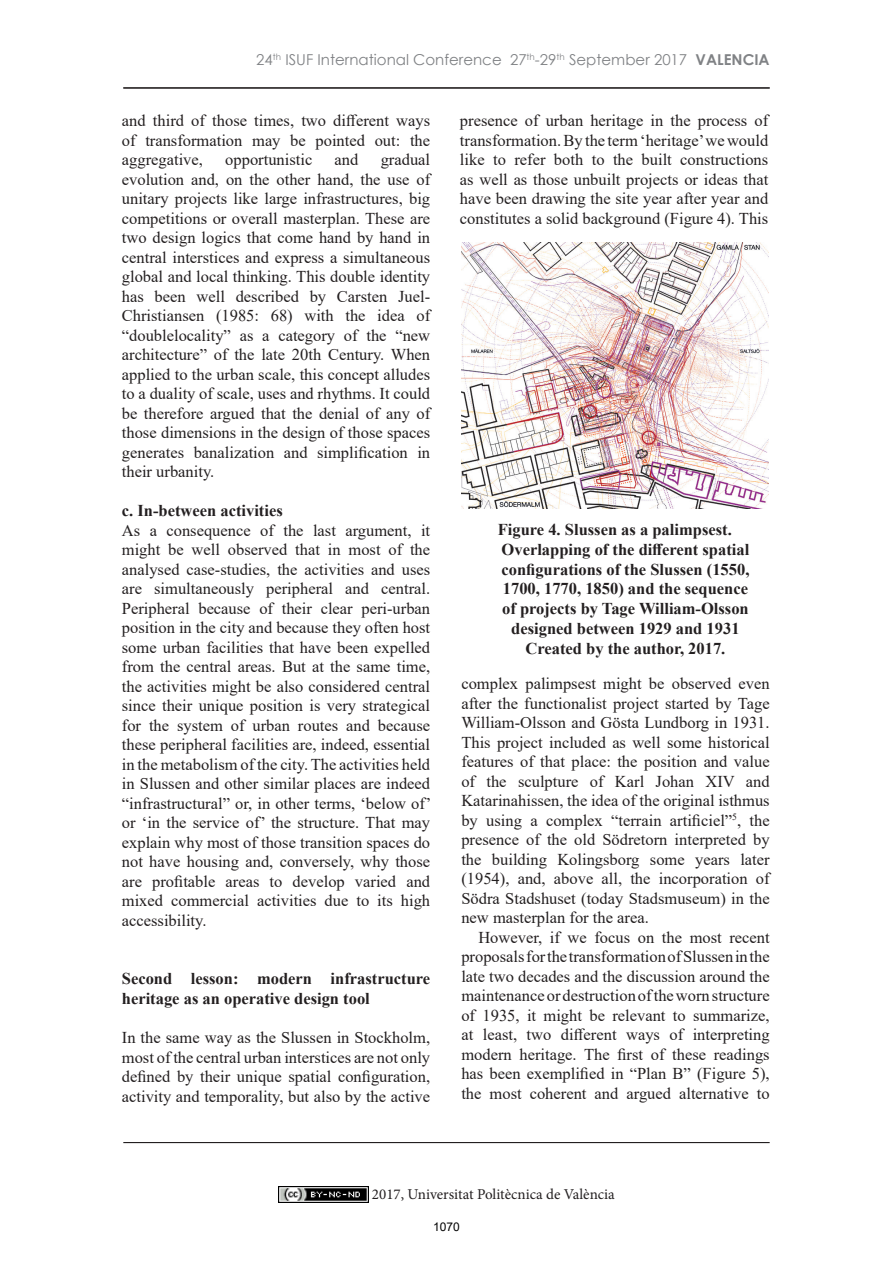
<style>
.page{position:relative;width:893px;height:1263px;background:#fff}
.page>*{position:absolute;margin:0;border:0;box-sizing:border-box;transform-origin:0 0}
.t1{font:16.5px/19.5px "Times New Roman";color:#231f20;text-align:justify}
.t2{font:700 16.5px/19.5px "Times New Roman";color:#231f20}
.t3{font:15px "Century Gothic";color:#808285}
.t4{font:15px "Minion Pro";color:#231f20}
.t5{font:12px "Arial";color:#000}
.s1{font-weight:700}
</style>
<div class="page">
<hr style="left:123px;top:1142px;width:647px;height:1px;background:#231f20">
<hr style="left:123px;top:87px;width:647px;height:1px;background:#231f20">
<img style="left:278px;top:1186px;width:90px;height:17px">
<img style="left:461px;top:242px;width:307px;height:267px">
<p class="t3" style="left:256px;top:49px;width:515px">24<sup>th</sup> ISUF International Conference 27<sup>th</sup>-29<sup>th</sup> September 2017 <span class="s1">VALENCIA</span></p>
<p class="t1" style="left:122px;top:110px;width:310px">and third of those times, two different ways of transformation may be pointed out: the aggregative,</p>
<p class="t1" style="left:122px;top:149px;width:310px;text-indent:259px">gradual evolution and, on the other hand, the use of unitary projects like large infrastructures, big competitions or overall masterplan. These are two design logics that come hand by hand in central interstices and express a simultaneous global and local thinking. This double identity has been well described by Carsten Juel-Christiansen (1985: 68) with the idea of “doublelocality” as a category of the “new architecture” of the late 20th Century. When applied to the urban scale, this concept alludes to a duality of scale, uses and rhythms. It could be therefore argued that the denial of any of those dimensions in the design of those spaces generates banalization and simplification in their urbanity.</p>
<p class="t2" style="left:122px;top:501px;width:162px">c. In-between activities</p>
<p class="t1" style="left:122px;top:520px;width:311px">As a consequence of the last argument, it might be well observed that in most of the analysed case-studies, the activities and uses are simultaneously peripheral and central.<br>Peripheral because of their clear peri-urban position in the city and because they often host some urban facilities that have been expelled from the central areas. But at the same time, the activities might be also considered central since their unique position is very strategical for the system of urban routes and because these peripheral facilities are, indeed, essential in the metabolism of the city. The activities held in Slussen and other similar places are indeed “infrastructural” or, in other terms, ‘below of’ or ‘in the service of’ the structure. That may explain why most of those transition spaces do not have housing and, conversely, why those are profitable areas to develop varied and mixed commercial activities due to its high accessibility.</p>
<p class="t1" style="left:225px;top:149px;width:89px">opportunistic</p>
<p class="t1" style="left:335px;top:149px;width:25px">and</p>
<p class="t2" style="left:122px;top:969px;width:310px">Second lesson: modern infrastructure heritage as an operative design tool</p>
<p class="t1" style="left:122px;top:1027px;width:310px">In the same way as the Slussen in Stockholm, most of the central urban interstices are not only defined by their unique spatial configuration, activity and temporality, but also by the active</p>
<p class="t1" style="left:460px;top:111px;width:310px">presence of urban heritage in the process of transformation. By the term ‘heritage’ we would like to refer both to the built constructions as well as those unbuilt projects or ideas that have been drawing the site year after year and constitutes a solid background (Figure 4). This</p>
<p class="t2" style="left:498px;top:519px;width:235px">Figure 4. Slussen as a palimpsest.</p>
<p class="t2" style="left:502px;top:539px;width:249px">Overlapping of the different spatial</p>
<p class="t2" style="left:501px;top:559px;width:249px">configurations of the Slussen (1550,</p>
<p class="t2" style="left:503px;top:578px;width:247px">1700, 1770, 1850) and the sequence</p>
<p class="t2" style="left:502px;top:598px;width:248px">of projects by Tage William-Olsson</p>
<p class="t2" style="left:511px;top:618px;width:230px">designed between 1929 and 1931</p>
<p class="t2" style="left:526px;top:638px;width:201px">Created by the author, 2017.</p>
<p class="t1" style="left:461px;top:673px;width:310px">complex palimpsest might be observed even after the functionalist project started by Tage William-Olsson and Gösta Lundborg in 1931.<br>This project included as well some historical features of that place: the position and value of the sculpture of Karl Johan XIV and Katarinahissen, the idea of the original isthmus by using a complex “terrain artificiel”<sup>5</sup>, the presence of the old Södretorn interpreted by the building Kolingsborg some years later (1954), and, above all, the incorporation of Södra Stadshuset (today Stadsmuseum) in the new masterplan for the area.</p>
<p class="t1" style="left:461px;top:927px;width:310px;text-indent:17px">However, if we focus on the most recent proposals for the transformation of Slussen in the late two decades and the discussion around the maintenance or destruction of the worn structure of 1935, it might be relevant to summarize, at least, two different ways of interpreting modern heritage. The first of these readings has been exemplified in “Plan B” (Figure 5), the most coherent and argued alternative to</p>
<p class="t4" style="left:372px;top:1184px;width:244px">2017, Universitat Politècnica de València</p>
<p class="t5" style="left:433px;top:1219px;width:28px">1070</p>
</div>
